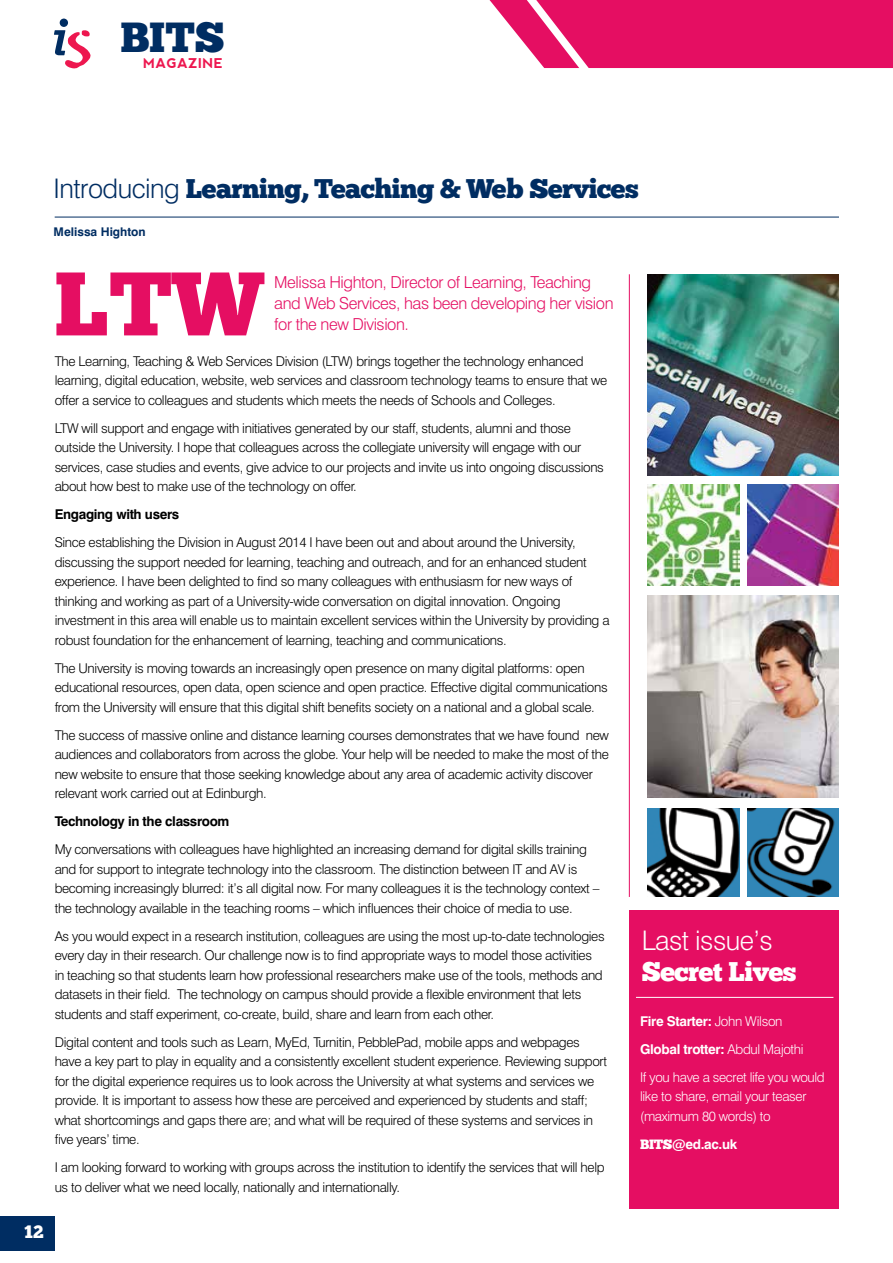
<style>
.page{position:relative;width:893px;height:1263px;background:#fff}
.page>*{position:absolute;margin:0;border:0;box-sizing:border-box;transform-origin:0 0}
.t1{font:90px "Chunk Five";color:#e50e62}
.t2{font:42.15px "Chunk Five";color:#002d62}
.t3{font:27px "Chunk Five";letter-spacing:-.02em;color:#002d62}
.t4{font:300 27px "Swiss 721 BT";letter-spacing:-.02em;color:#fff}
.t5{font:27px "Chunk Five";letter-spacing:-.02em;color:#fff}
.t6{font:18px "Chunk Five";color:#fff}
.t7{font:300 16.5px/21px "Swiss 721 BT";letter-spacing:-.025em;color:#e50e62}
.t8{font:300 13.5px/19.5px "Swiss 721 BT";letter-spacing:-.025em;color:#000}
.t9{font:300 13.5px/28px "Swiss 721 BT";letter-spacing:-.025em;color:#fff}
.t10{font:700 13.5px "Swiss 721 BT";letter-spacing:-.025em;color:#000}
.t11{font:700 13.5px "Swiss 721 BT";color:#fff}
.t12{font:700 13.5px "nevis";letter-spacing:.025em;color:#ed174f}
.t13{font:700 12px "Swiss 721 BT";color:#002d62}
.s1{font-family:"Swiss 721 BT";font-weight:300}
.s2{font-weight:700}
.s3{font-family:"Chunk Five";font-weight:400}
</style>
<div class="page">
<svg style="left:54px;top:19px;width:37px;height:50px"></svg>
<svg style="left:489px;top:0;width:404px;height:68px;background:#e72470"></svg>
<div style="left:0;top:1216px;width:54px;height:34px;background:#002d62"></div>
<hr style="left:55px;top:217px;width:784px;height:1px;background:#002d62">
<hr style="left:629px;top:274px;width:1px;height:623px;background:#e50e62">
<img style="left:647px;top:274px;width:192px;height:202px">
<img style="left:647px;top:484px;width:92px;height:101px">
<img style="left:747px;top:484px;width:92px;height:101px">
<img style="left:647px;top:596px;width:192px;height:201px">
<img style="left:647px;top:808px;width:92px;height:89px">
<img style="left:747px;top:808px;width:92px;height:89px">
<div style="left:629px;top:910px;width:210px;height:299px;background:#e50e62"></div>
<hr style="left:636px;top:997px;width:197px;height:1px;background:#fff">
<h2 class="t2" style="left:120px;top:18px;width:106px">BITS</h2>
<p class="t12" style="left:143px;top:55px;width:81px">MAGAZINE</p>
<h3 class="t3" style="left:54px;top:176px;width:587px"><span class="s1">Introducing</span> Learning, Teaching &amp; Web Services</h3>
<p class="t13" style="left:54px;top:224px;width:94px">Melissa Highton</p>
<h1 class="t1" style="left:54px;top:262px;width:211px">LTW</h1>
<p class="t7" style="left:274px;top:271px;width:341px">Melissa Highton, Director of Learning, Teaching and Web Services, has been developing her vision for the new Division.</p>
<p class="t8" style="left:55px;top:351px;width:554px">The Learning, Teaching &amp; Web Services Division (LTW) brings together the technology enhanced learning, digital education, website, web services and classroom technology teams to ensure that we offer a service to colleagues and students which meets the needs of Schools and Colleges.</p>
<p class="t8" style="left:55px;top:418px;width:551px">LTW will support and engage with initiatives generated by our staff, students, alumni and those outside the University. I hope that colleagues across the collegiate university will engage with our services, case studies and events, give advice to our projects and invite us into ongoing discussions about how best to make use of the technology on offer.</p>
<p class="t10" style="left:55px;top:506px;width:126px">Engaging with users</p>
<p class="t8" style="left:55px;top:533px;width:556px">Since establishing the Division in August 2014 I have been out and about around the University, discussing the support needed for learning, teaching and outreach, and for an enhanced student experience. I have been delighted to find so many colleagues with enthusiasm for new ways of thinking and working as part of a University-wide conversation on digital innovation. Ongoing investment in this area will enable us to maintain excellent services within the University by providing a robust foundation for the enhancement of learning, teaching and communications.</p>
<p class="t8" style="left:55px;top:658px;width:555px">The University is moving towards an increasingly open presence on many digital platforms: open educational resources, open data, open science and open practice. Effective digital communications from the University will ensure that this digital shift benefits society on a national and a global scale.</p>
<p class="t8" style="left:55px;top:725px;width:556px">The success of massive online and distance learning courses demonstrates that we have found new audiences and collaborators from across the globe. Your help will be needed to make the most of the new website to ensure that those seeking knowledge about any area of academic activity discover relevant work carried out at Edinburgh.</p>
<p class="t10" style="left:55px;top:813px;width:176px">Technology in the classroom</p>
<p class="t8" style="left:55px;top:840px;width:546px">My conversations with colleagues have highlighted an increasing demand for digital skills training and for support to integrate technology into the classroom. The distinction between IT and AV is becoming increasingly blurred: it’s all digital now. For many colleagues it is the technology context – the technology available in the teaching rooms – which influences their choice of media to use.</p>
<p class="t8" style="left:55px;top:926px;width:552px">As you would expect in a research institution, colleagues are using the most up-to-date technologies every day in their research. Our challenge now is to find appropriate ways to model those activities in teaching so that students learn how professional researchers make use of the tools, methods and datasets in their field. The technology on campus should provide a flexible environment that lets students and staff experiment, co-create, build, share and learn from each other.</p>
<p class="t8" style="left:55px;top:1032px;width:554px">Digital content and tools such as Learn, MyEd, Turnitin, PebblePad, mobile apps and webpages have a key part to play in equality and a consistently excellent student experience. Reviewing support for the digital experience requires us to look across the University at what systems and services we provide. It is important to assess how these are perceived and experienced by students and staff; what shortcomings and gaps there are; and what will be required of these systems and services in five years’ time.</p>
<p class="t8" style="left:55px;top:1158px;width:551px">I am looking forward to working with groups across the institution to identify the services that will help us to deliver what we need locally, nationally and internationally.</p>
<h3 class="t6" style="left:24px;top:1223px;width:21px">12</h3>
<h3 class="t4" style="left:642px;top:924px;width:133px">Last issue’s</h3>
<h3 class="t5" style="left:642px;top:959px;width:156px">Secret Lives</h3>
<p class="t9" style="left:640px;top:1007px;width:186px"><span class="s2">Fire Starter:</span> John Wilson<br><span class="s2">Global trotter:</span> Abdul Majothi<br>If you have a secret life you would</p>
<p class="t9" style="left:640px;top:1087px;width:168px;line-height:19.5px">like to share, email your teaser (maximum 80 words) to</p>
<p class="t11" style="left:640px;top:1136px;width:99px"><span class="s3">BITS</span>@ed.ac.uk</p>
</div>
